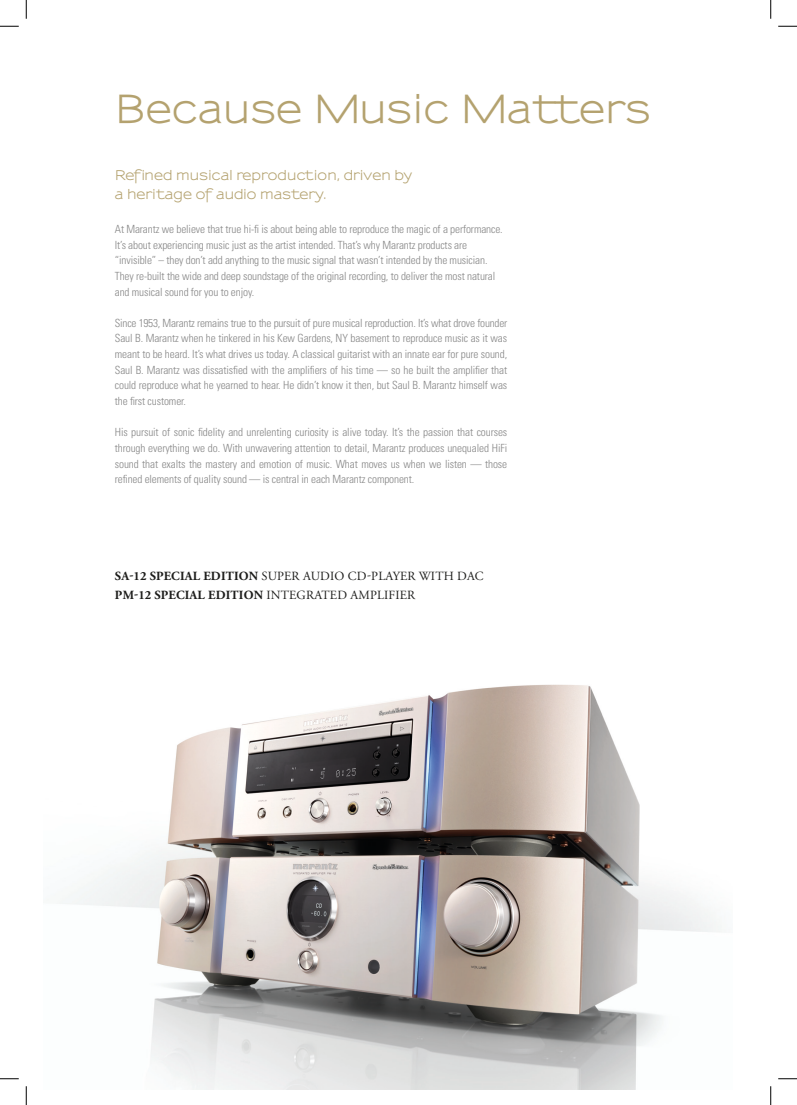
<style>
.page{position:relative;width:797px;height:1105px;background:#fff}
.page>*{position:absolute;margin:0;border:0;box-sizing:border-box;transform-origin:0 0}
.t1{font:700 37.5px "Sansumi";letter-spacing:.02em;color:#b4a26f}
.t2{font:700 13px/18.8px "Sansumi";letter-spacing:.01em;color:#b4a26f}
.t3{font:12.5px/18.8px "Adobe Garamond Pro";letter-spacing:.015em;color:#1d1d1b}
.t4{font:300 condensed 11.25px/15.6px "Univers";letter-spacing:-.01em;color:#878787;text-align:justify}
.s1{font-weight:700}
</style>
<div class="page">
<img style="left:60px;top:684px;width:662px;height:405px">
<svg style="left:0;top:25px;width:19px;height:2px"></svg>
<svg style="left:778px;top:25px;width:19px;height:2px"></svg>
<svg style="left:0;top:1078px;width:19px;height:1px"></svg>
<svg style="left:778px;top:1078px;width:19px;height:1px"></svg>
<svg style="left:25px;top:0;width:2px;height:19px"></svg>
<svg style="left:25px;top:1086px;width:2px;height:19px"></svg>
<svg style="left:770px;top:0;width:1px;height:19px"></svg>
<svg style="left:770px;top:1086px;width:1px;height:19px"></svg>
<h1 class="t1" style="left:115px;top:88px;width:537px">Because Music Matters</h1>
<p class="t2" style="left:115px;top:166px;width:299px">Refined musical reproduction, driven by a heritage of audio mastery.</p>
<p class="t4" style="left:115px;top:221px;width:389px;text-align:left">At Marantz we believe that true hi-fi is about being able to reproduce the magic of a performance.<br>It’s about experiencing music just as the artist intended. That’s why Marantz products are “invisible” – they don’t add anything to the music signal that wasn’t intended by the musician.<br>They re-built the wide and deep soundstage of the original recording, to deliver the most natural and musical sound for you to enjoy.</p>
<p class="t4" style="left:115px;top:315px;width:394px">Since 1953, Marantz remains true to the pursuit of pure musical reproduction. It’s what drove founder Saul B. Marantz when he tinkered in his Kew Gardens, NY basement to reproduce music as it was meant to be heard. It’s what drives us today. A classical guitarist with an innate ear for pure sound, Saul B. Marantz was dissatisfied with the amplifiers of his time — so he built the amplifier that could reproduce what he yearned to hear. He didn’t know it then, but Saul B. Marantz himself was the first customer.</p>
<p class="t4" style="left:115px;top:424px;width:394px">His pursuit of sonic fidelity and unrelenting curiosity is alive today. It’s the passion that courses through everything we do. With unwavering attention to detail, Marantz produces unequaled HiFi sound that exalts the mastery and emotion of music. What moves us when we listen — those refined elements of quality sound — is central in each Marantz component.</p>
<p class="t3" style="left:115px;top:567px;width:370px"><span class="s1">SA-12 SPECIAL EDITION</span> SUPER AUDIO CD-PLAYER WITH DAC<br><span class="s1">PM-12 SPECIAL EDITION</span> INTEGRATED AMPLIFIER</p>
</div>
